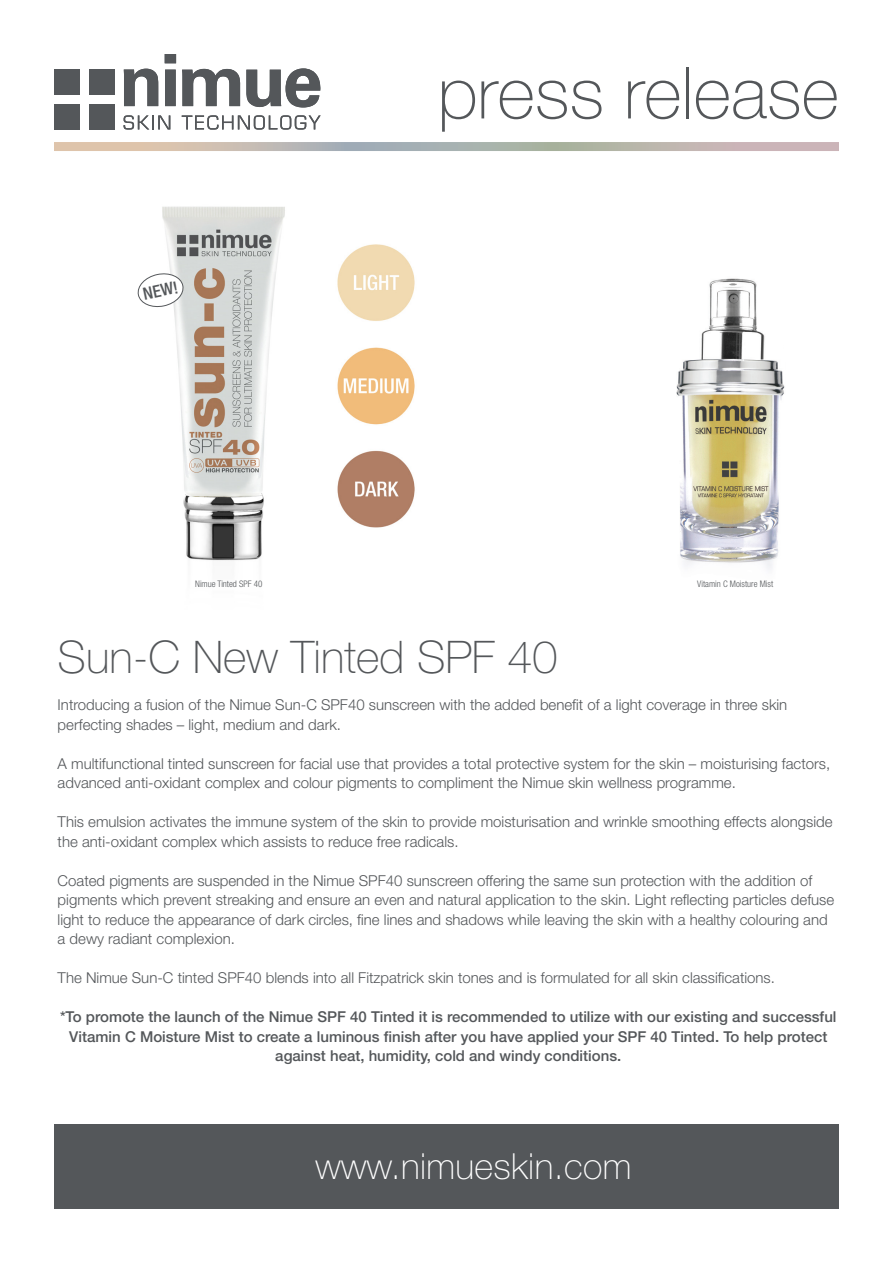
<style>
.page{position:relative;width:893px;height:1263px;background:#fff}
.page>*{position:absolute;margin:0;border:0;box-sizing:border-box;transform-origin:0 0}
.t1{font:100 72px "Helvetica Neue";color:#54575a}
.t2{font:100 45px "Helvetica Neue";color:#54575a}
.t3{font:100 36px "Helvetica Neue";letter-spacing:.01em;color:#fff}
.t4{font:500 condensed 17.1px "Helvetica Neue";color:#54575a}
.t5{font:300 15px/19.5px "Helvetica Neue";color:#54575a}
.t6{font:500 15px/19.5px "Helvetica Neue";color:#54575a;text-align:center}
.t7{font:300 condensed 9px "Helvetica Neue";color:#54575a}
</style>
<div class="page">
<div style="left:54px;top:1125px;width:785px;height:84px;background:#54575a"></div>
<svg style="left:124px;top:69px;width:34px;height:37px"></svg>
<svg style="left:165px;top:54px;width:11px;height:52px"></svg>
<svg style="left:182px;top:69px;width:58px;height:37px"></svg>
<svg style="left:246px;top:68px;width:75px;height:39px"></svg>
<svg style="left:123px;top:115px;width:47px;height:15px"></svg>
<svg style="left:182px;top:115px;width:139px;height:15px"></svg>
<div style="left:54px;top:69px;width:25px;height:25px;background:#54575a"></div>
<div style="left:89px;top:69px;width:25px;height:25px;background:#54575a"></div>
<div style="left:54px;top:104px;width:25px;height:25px;background:#54575a"></div>
<div style="left:89px;top:104px;width:25px;height:25px;background:#54575a"></div>
<svg style="left:54px;top:142px;width:785px;height:9px;background:#bdb7af"></svg>
<img style="left:676px;top:278px;width:109px;height:291px">
<img style="left:162px;top:206px;width:123px;height:355px">
<img style="left:337px;top:244px;width:78px;height:284px">
<svg style="left:137px;top:272px;width:48px;height:36px"></svg>
<p class="t4" style="left:141px;top:284px;width:37px;rotate:-12deg">NEW!</p>
<p class="t1" style="left:437px;top:52px;width:403px">press release</p>
<p class="t7" style="left:195px;top:579px;width:69px">Nimue Tinted SPF 40</p>
<p class="t7" style="left:697px;top:579px;width:77px">Vitamin C Moisture Mist</p>
<p class="t2" style="left:58px;top:631px;width:501px">Sun-C New Tinted SPF 40</p>
<p class="t5" style="left:58px;top:694px;width:731px">Introducing a fusion of the Nimue Sun-C SPF40 sunscreen with the added benefit of a light coverage in three skin perfecting shades – light, medium and dark.</p>
<p class="t5" style="left:58px;top:753px;width:774px">A multifunctional tinted sunscreen for facial use that provides a total protective system for the skin – moisturising factors, advanced anti-oxidant complex and colour pigments to compliment the Nimue skin wellness programme.</p>
<p class="t5" style="left:58px;top:811px;width:776px">This emulsion activates the immune system of the skin to provide moisturisation and wrinkle smoothing effects alongside the anti-oxidant complex which assists to reduce free radicals.</p>
<p class="t5" style="left:58px;top:870px;width:778px">Coated pigments are suspended in the Nimue SPF40 sunscreen offering the same sun protection with the addition of pigments which prevent streaking and ensure an even and natural application to the skin. Light reflecting particles defuse light to reduce the appearance of dark circles, fine lines and shadows while leaving the skin with a healthy colouring and a dewy radiant complexion.</p>
<p class="t5" style="left:58px;top:967px;width:719px">The Nimue Sun-C tinted SPF40 blends into all Fitzpatrick skin tones and is formulated for all skin classifications.</p>
<p class="t6" style="left:60px;top:1007px;width:778px">*To promote the launch of the Nimue SPF 40 Tinted it is recommended to utilize with our existing and successful<br>Vitamin C Moisture Mist to create a luminous finish after you have applied your SPF 40 Tinted. To help protect against heat, humidity, cold and windy conditions.</p>
<p class="t3" style="left:315px;top:1145px;width:317px">www.nimueskin.com</p>
</div>
